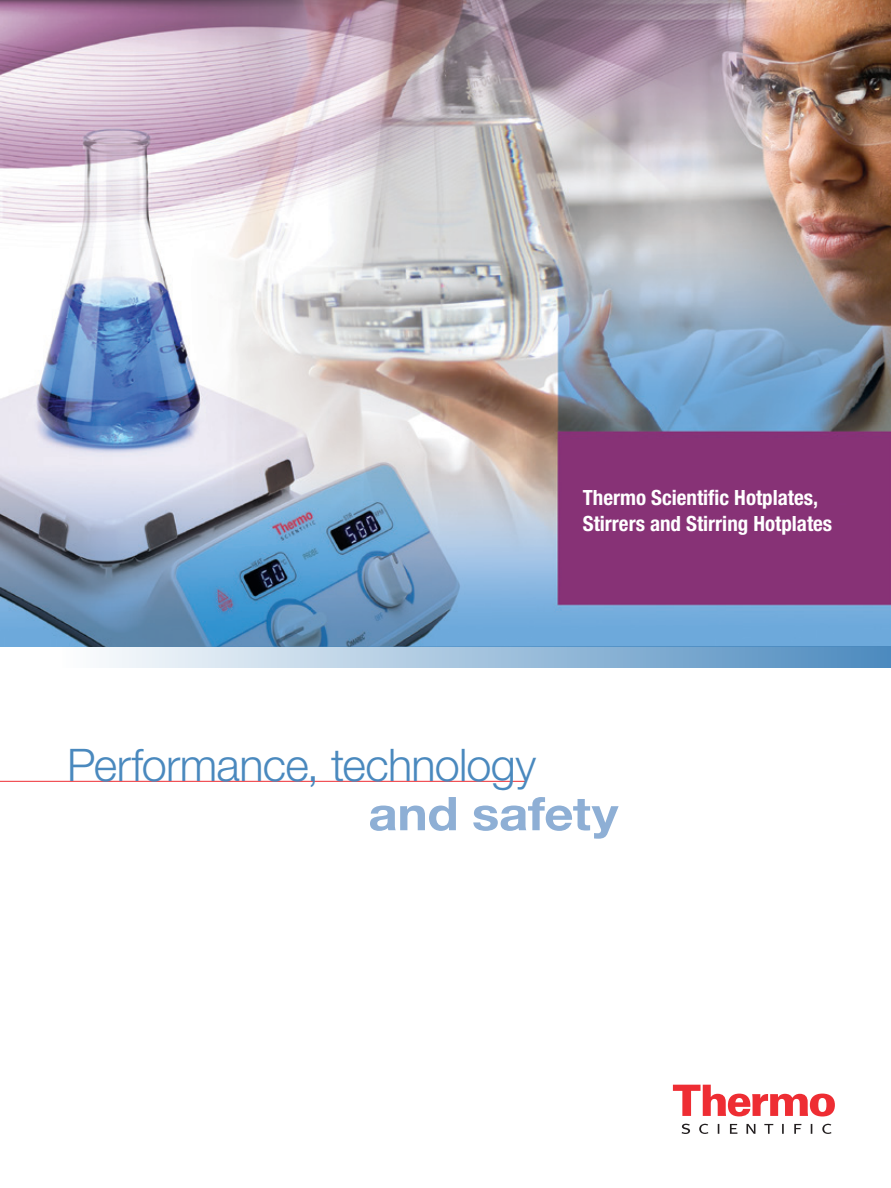
<style>
.page{position:relative;width:891px;height:1188px;background:#fff}
.page>*{position:absolute;margin:0;border:0;box-sizing:border-box;transform-origin:0 0}
.Cover_type_light{font:700 46.5px "Helvetica Neue LT Std";letter-spacing:-.005em;color:#8eafd5;scale:1.1 1}
.Cover_type_bold{font:300 45px "Helvetica Neue LT Std";letter-spacing:-.015em;color:#4a89be}
.t1{font:700 condensed 21px/25.5px "Helvetica Neue LT Std";color:#fff}
</style>
<div class="page">
<svg style="left:673px;top:1085px;width:162px;height:32px"></svg>
<svg style="left:682px;top:1124px;width:150px;height:10px"></svg>
<hr style="left:0;top:781px;width:525px;height:1px;background:#ee2d33">
<img style="left:0;top:0;width:891px;height:647px">
<div style="left:63px;top:647px;width:828px;height:21px;background:linear-gradient(to right,#fdfefe,#4c8abf)"></div>
<p class="t1" style="left:583px;top:485px;width:251px">Thermo Scientific Hotplates,<br>Stirrers and Stirring Hotplates</p>
<p class="Cover_type_bold" style="left:67px;top:737px;width:471px">Performance, technology</p>
<p class="Cover_type_light" style="left:368px;top:785px;width:229px">and safety</p>
</div>
